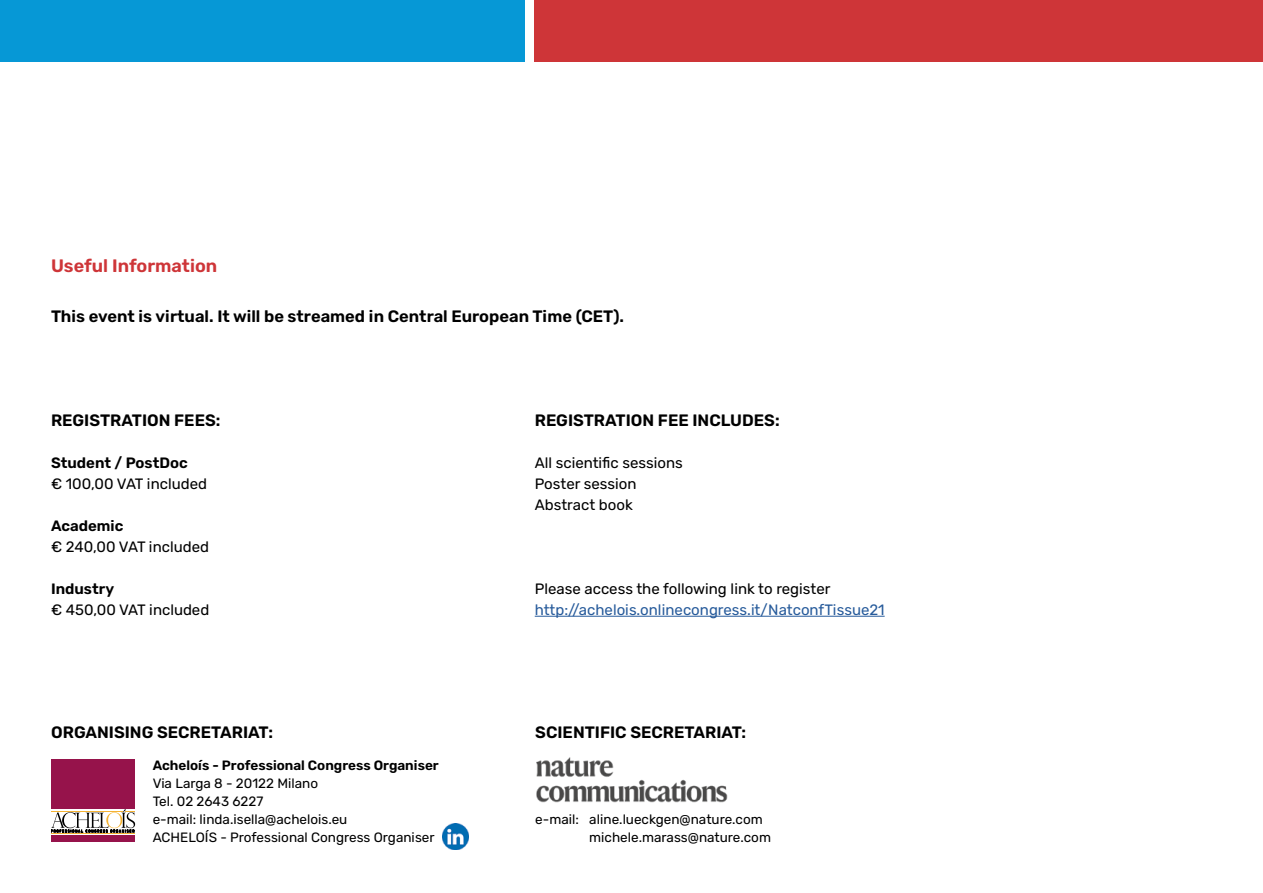
<style>
.page{position:relative;width:1263px;height:893px;background:#fff}
.page>*{position:absolute;margin:0;border:0;box-sizing:border-box;transform-origin:0 0}
.t1{font:600 18px "Rubik";color:#ce3538}
.t2{font:600 16.5px "Rubik";color:#000}
.t3{font:15px/21px "Rubik";color:#000}
.t4{font:15px "Rubik";color:#275b9b}
.t5{font:600 15px "Rubik";color:#000}
.t6{font:13.5px/18px "Rubik";color:#000}
.t7{font:600 13.5px "Rubik";color:#000}
</style>
<div class="page">
<div style="left:535px;top:0;width:728px;height:61px;background:#ce3538"></div>
<div style="left:0;top:0;width:524px;height:61px;background:#0698d6"></div>
<hr style="left:535px;top:616px;width:350px;height:1px;background:#275b9b">
<div style="left:51px;top:759px;width:84px;height:49px;background:#96134b"></div>
<div style="left:51px;top:836px;width:84px;height:6px;background:#96134b"></div>
<hr style="left:51px;top:834px;width:84px;height:1px;background:#f5b333">
<svg style="left:51px;top:809px;width:84px;height:24px"></svg>
<img style="left:443px;top:824px;width:26px;height:26px">
<img style="left:536px;top:757px;width:192px;height:46px">
<h1 class="t1" style="left:51px;top:256px;width:168px">Useful Information</h1>
<p class="t2" style="left:51px;top:307px;width:575px">This event is virtual. It will be streamed in Central European Time (CET).</p>
<p class="t2" style="left:51px;top:411px;width:171px">REGISTRATION FEES:</p>
<p class="t5" style="left:51px;top:455px;width:138px">Student / PostDoc</p>
<p class="t3" style="left:51px;top:474px;width:157px">€ 100,00 VAT included</p>
<p class="t5" style="left:51px;top:518px;width:74px">Academic</p>
<p class="t3" style="left:51px;top:537px;width:160px">€ 240,00 VAT included</p>
<p class="t5" style="left:51px;top:581px;width:65px">Industry</p>
<p class="t3" style="left:51px;top:600px;width:160px">€ 450,00 VAT included</p>
<p class="t2" style="left:535px;top:411px;width:246px">REGISTRATION FEE INCLUDES:</p>
<p class="t3" style="left:535px;top:453px;width:150px">All scientific sessions<br>Poster session<br>Abstract book</p>
<p class="t3" style="left:535px;top:579px;width:297px">Please access the following link to register</p>
<p class="t4" style="left:535px;top:602px;width:351px">http://achelois.onlinecongress.it/NatconfTissue21</p>
<p class="t2" style="left:51px;top:723px;width:223px">ORGANISING SECRETARIAT:</p>
<p class="t2" style="left:535px;top:723px;width:213px">SCIENTIFIC SECRETARIAT:</p>
<p class="t7" style="left:153px;top:758px;width:288px">Acheloís - Professional Congress Organiser</p>
<p class="t6" style="left:153px;top:775px;width:283px">Via Larga 8 - 20122 Milano<br>Tel. 02 2643 6227<br>e-mail: linda.isella@achelois.eu<br>ACHELOÍS - Professional Congress Organiser</p>
<p class="t6" style="left:589px;top:811px;width:183px;text-indent:-54px">e-mail: aline.lueckgen@nature.com michele.marass@nature.com</p>
</div>
